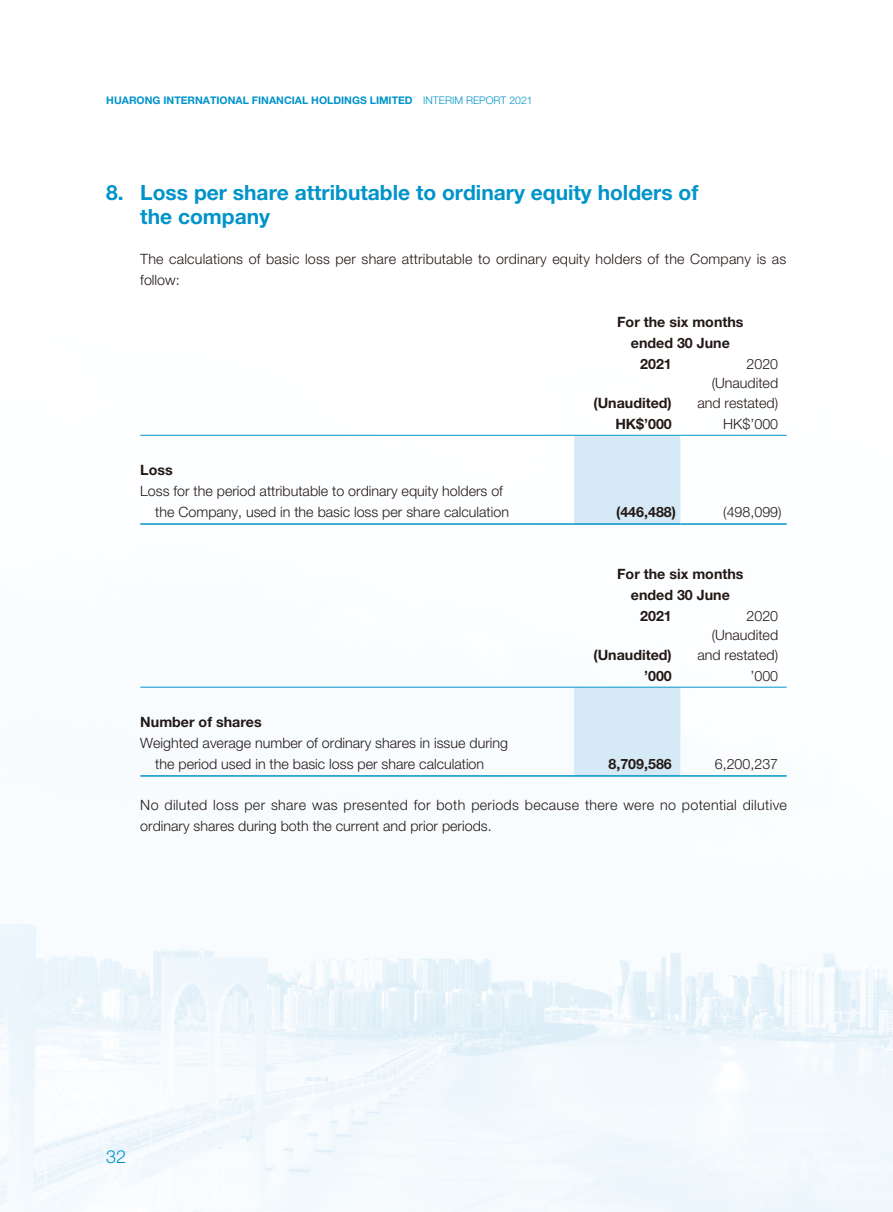
<style>
.page{position:relative;width:893px;height:1212px;background:#fff}
.page>*{position:absolute;margin:0;border:0;box-sizing:border-box;transform-origin:0 0}
.t1{font:700 21px/24px "Helvetica Neue LT Std";color:#0094ca}
.t2{font:300 18px "Helvetica Neue LT Std";color:#0094ca}
.t3{font:300 14.25px/21px "Helvetica Neue LT Std";color:#231916}
.t4{font:300 14.25px/21px "Helvetica Neue LT Std";letter-spacing:.025em;color:#231916}
.t5{font:700 14.25px "Helvetica Neue LT Std";color:#231916}
.t6{font:700 10.5px "Helvetica Neue LT Std";color:#0094ca}
.s1{font-weight:300}
</style>
<div class="page">
<img style="left:0;top:434px;width:893px;height:778px">
<div style="left:574px;top:436px;width:106px;height:87px;background:#d5eaf6"></div>
<hr style="left:140px;top:435px;width:434px;height:1px;background:#0094ca">
<hr style="left:574px;top:435px;width:106px;height:1px;background:#0094ca">
<hr style="left:680px;top:435px;width:107px;height:1px;background:#0094ca">
<hr style="left:140px;top:523px;width:434px;height:2px;background:#0094ca">
<hr style="left:574px;top:523px;width:106px;height:2px;background:#0094ca">
<hr style="left:680px;top:523px;width:107px;height:2px;background:#0094ca">
<div style="left:574px;top:688px;width:106px;height:87px;background:#d5eaf6"></div>
<hr style="left:140px;top:687px;width:434px;height:1px;background:#0094ca">
<hr style="left:574px;top:687px;width:106px;height:1px;background:#0094ca">
<hr style="left:680px;top:687px;width:107px;height:1px;background:#0094ca">
<hr style="left:140px;top:775px;width:434px;height:2px;background:#0094ca">
<hr style="left:574px;top:775px;width:106px;height:2px;background:#0094ca">
<hr style="left:680px;top:775px;width:107px;height:2px;background:#0094ca">
<p class="t6" style="left:106px;top:94px;width:428px">HUARONG INTERNATIONAL FINANCIAL HOLDINGS LIMITED <span class="s1">INTERIM REPORT 2021</span></p>
<h1 class="t1" style="left:140px;top:180px;width:560px;text-indent:-34px">8. Loss per share attributable to ordinary equity holders of the company</h1>
<p class="t3" style="left:140px;top:248px;width:648px">The calculations of basic loss per share attributable to ordinary equity holders of the Company is as follow:</p>
<p class="t5" style="left:617px;top:313px;width:128px">For the six months</p>
<p class="t5" style="left:631px;top:334px;width:100px">ended 30 June</p>
<p class="t5" style="left:640px;top:355px;width:33px">2021</p>
<p class="t3" style="left:746px;top:353px;width:33px">2020</p>
<p class="t5" style="left:593px;top:394px;width:80px">(Unaudited)</p>
<p class="t3" style="left:697px;top:373px;width:82px;line-height:19.5px;text-align:right">(Unaudited and restated)</p>
<p class="t5" style="left:140px;top:461px;width:34px">Loss</p>
<p class="t3" style="left:155px;top:480px;width:355px;text-indent:-15px">Loss for the period attributable to ordinary equity holders of the Company, used in the basic loss per share calculation</p>
<p class="t5" style="left:615px;top:415px;width:58px">HK$’000</p>
<p class="t3" style="left:723px;top:413px;width:56px">HK$’000</p>
<p class="t5" style="left:616px;top:503px;width:61px">(446,488)</p>
<p class="t3" style="left:723px;top:501px;width:60px">(498,099)</p>
<p class="t5" style="left:617px;top:565px;width:128px">For the six months</p>
<p class="t5" style="left:631px;top:586px;width:100px">ended 30 June</p>
<p class="t5" style="left:640px;top:607px;width:33px">2021</p>
<p class="t3" style="left:746px;top:605px;width:33px">2020</p>
<p class="t5" style="left:593px;top:646px;width:80px">(Unaudited)</p>
<p class="t3" style="left:697px;top:625px;width:82px;line-height:19.5px;text-align:right">(Unaudited and restated)</p>
<p class="t5" style="left:644px;top:667px;width:29px">’000</p>
<p class="t3" style="left:750px;top:665px;width:29px">’000</p>
<p class="t5" style="left:140px;top:713px;width:123px">Number of shares</p>
<p class="t3" style="left:155px;top:732px;width:354px;text-indent:-15px">Weighted average number of ordinary shares in issue during the period used in the basic loss per share calculation</p>
<p class="t5" style="left:608px;top:755px;width:65px">8,709,586</p>
<p class="t3" style="left:715px;top:753px;width:65px">6,200,237</p>
<p class="t4" style="left:140px;top:794px;width:648px">No diluted loss per share was presented for both periods because there were no potential dilutive ordinary shares during both the current and prior periods.</p>
<p class="t2" style="left:106px;top:1146px;width:22px">32</p>
</div>
